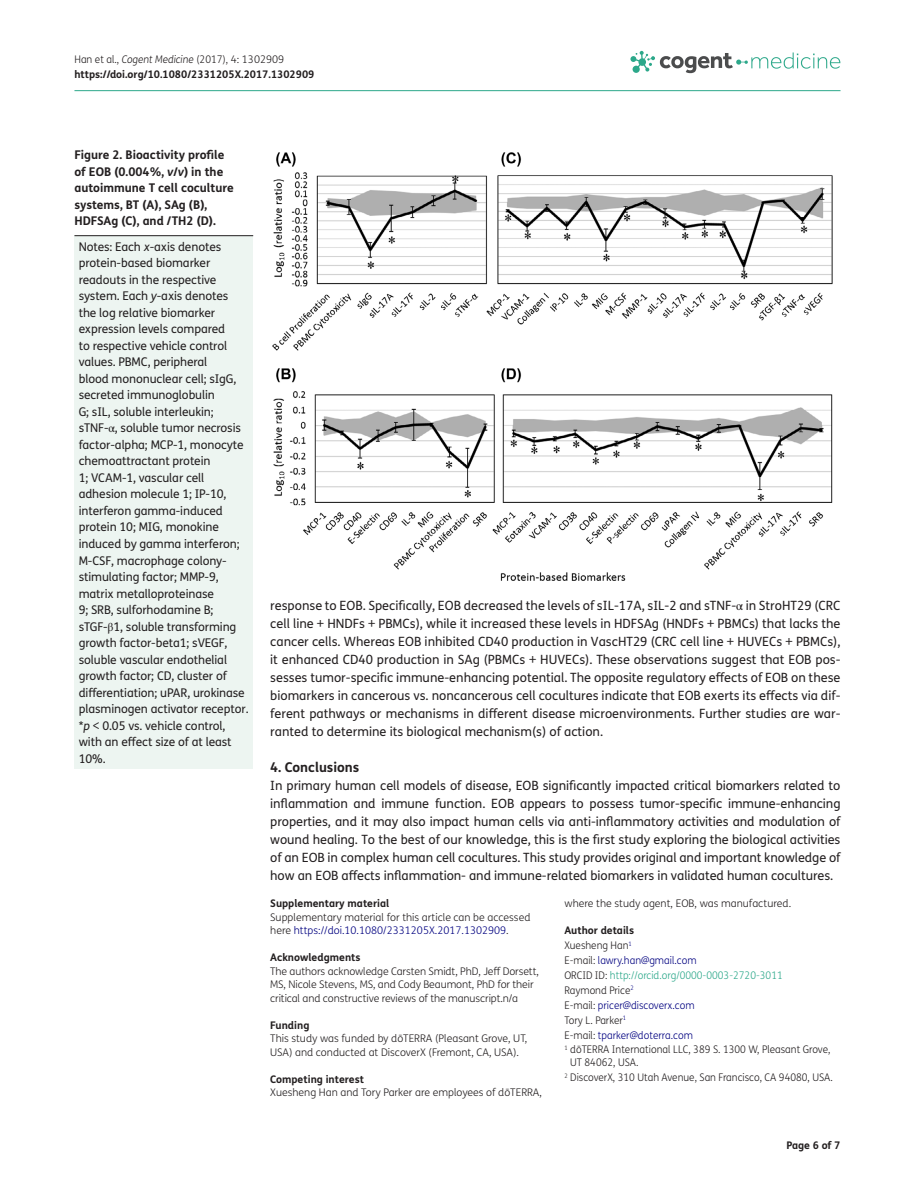
<style>
.page{position:relative;width:915px;height:1191px;background:#fff}
.page>*{position:absolute;margin:0;border:0;box-sizing:border-box;transform-origin:0 0}
.t1{font:700 13.5px "FS Me Pro";color:#231f20}
.t2{font:12.75px/18px "FS Me Pro";letter-spacing:-.005em;color:#231f20;text-align:justify}
.t3{font:12px/16.5px "FS Me Pro";letter-spacing:-.01em;color:#231f20}
.t4{font:700 12px/16.5px "FS Me Pro";color:#231f20}
.t5{font:300 10.5px/13.5px "FS Me Pro";color:#231f20}
.t6{font:300 10.5px/14.9px "FS Me Pro";color:#231f20;scale:.95 1}
.t7{font:700 10.5px/15px "FS Me Pro";color:#231f20}
.s1{font-weight:300}
.s2{font-weight:300;font-style:italic}
.s3{font-style:italic}
.s4{font-family:"STIX"}
.s5{color:#000080}
.s6{font-weight:700}
.s7{color:#2ca88a}
</style>
<div class="page">
<hr style="left:74px;top:90px;width:766px;height:1px;background:#2ca88a">
<svg style="left:630px;top:51px;width:210px;height:22px"></svg>
<div style="left:74px;top:236px;width:179px;height:532px;background:#edf5f1"></div>
<hr style="left:74px;top:235px;width:179px;height:1px;background:#231f20">
<img style="left:272px;top:152px;width:561px;height:429px">
<p class="t7" style="left:74px;top:51px;width:241px"><span class="s1">Han et al.,</span> <span class="s2">Cogent Medicine</span> <span class="s1">(2017), 4: 1302909 </span>https://doi.org/10.1080/2331205X.2017.1302909</p>
<p class="t4" style="left:74px;top:146px;width:161px">Figure 2. Bioactivity profile of EOB (0.004%, <span class="s3">v</span>/<span class="s3">v</span>) in the autoimmune T cell coculture systems, BT (A), SAg (B),<br>HDFSAg (C), and /TH2 (D).</p>
<p class="t3" style="left:79px;top:238px;width:171px">Notes: Each <span class="s3">x</span>-axis denotes protein-based biomarker readouts in the respective system. Each <span class="s3">y</span>-axis denotes the log relative biomarker expression levels compared<br>to respective vehicle control values. PBMC, peripheral<br>blood mononuclear cell; sIgG, secreted immunoglobulin<br>G; sIL, soluble interleukin; sTNF-<span class="s4">α</span>, soluble tumor necrosis factor-alpha; MCP-1, monocyte chemoattractant protein<br>1; VCAM-1, vascular cell adhesion molecule 1; IP-10, interferon gamma-induced protein 10; MIG, monokine induced by gamma interferon;<br>M-CSF, macrophage colony&shy;stimulating factor; MMP-9, matrix metalloproteinase<br>9; SRB, sulforhodamine B; sTGF-<span class="s4">β</span>1, soluble transforming growth factor-beta1; sVEGF, soluble vascular endothelial growth factor; CD, cluster of differentiation; uPAR, urokinase plasminogen activator receptor. *<span class="s3">p</span> &lt; 0.05 vs. vehicle control, with an effect size of at least<br>10%.</p>
<p class="t2" style="left:270px;top:596px;width:571px">response to EOB. Specifically, EOB decreased the levels of sIL-17A, sIL-2 and sTNF-<span class="s4">α</span> in StroHT29 (CRC cell line + HNDFs + PBMCs), while it increased these levels in HDFSAg (HNDFs + PBMCs) that lacks the cancer cells. Whereas EOB inhibited CD40 production in VascHT29 (CRC cell line + HUVECs + PBMCs), it enhanced CD40 production in SAg (PBMCs + HUVECs). These observations suggest that EOB pos&shy;sesses tumor-specific immune-enhancing potential. The opposite regulatory effects of EOB on these biomarkers in cancerous vs. noncancerous cell cocultures indicate that EOB exerts its effects via dif&shy;ferent pathways or mechanisms in different disease microenvironments. Further studies are war&shy;ranted to determine its biological mechanism(s) of action.</p>
<p class="t1" style="left:270px;top:757px;width:91px">4. Conclusions</p>
<p class="t2" style="left:270px;top:776px;width:571px">In primary human cell models of disease, EOB significantly impacted critical biomarkers related to inflammation and immune function. EOB appears to possess tumor-specific immune-enhancing properties, and it may also impact human cells via anti-inflammatory activities and modulation of wound healing. To the best of our knowledge, this is the first study exploring the biological activities of an EOB in complex human cell cocultures. This study provides original and important knowledge of how an EOB affects inflammation- and immune-related biomarkers in validated human cocultures.</p>
<p class="t7" style="left:270px;top:895px;width:120px">Supplementary material</p>
<p class="t5" style="left:270px;top:910px;width:261px">Supplementary material for this article can be accessed here <span class="s5">https://doi.10.1080/2331205X.2017.1302909</span>.</p>
<p class="t7" style="left:270px;top:949px;width:92px">Acknowledgments</p>
<p class="t5" style="left:270px;top:964px;width:270px">The authors acknowledge Carsten Smidt, PhD, Jeff Dorsett,<br>MS, Nicole Stevens, MS, and Cody Beaumont, PhD for their critical and constructive reviews of the manuscript.n/a</p>
<p class="t7" style="left:270px;top:1017px;width:41px">Funding</p>
<p class="t5" style="left:270px;top:1031px;width:258px">This study was funded by dōTERRA (Pleasant Grove, UT,<br>USA) and conducted at DiscoverX (Fremont, CA, USA).</p>
<p class="t7" style="left:270px;top:1071px;width:95px">Competing interest</p>
<p class="t5" style="left:270px;top:1085px;width:273px">Xuesheng Han and Tory Parker are employees of dōTERRA,</p>
<p class="t5" style="left:564px;top:896px;width:228px">where the study agent, EOB, was manufactured.</p>
<p class="t6" style="left:564px;top:923px;width:281px"><span class="s6">Author details<br></span>Xuesheng Han<sup>1<br></sup>E-mail: <span class="s5">lawry.han@gmail.com<br></span>ORCID ID: <span class="s7">http://orcid.org/0000-0003-2720-3011<br></span>Raymond Price<sup>2<br></sup>E-mail: <span class="s5">pricer@discoverx.com<br></span>Tory L. Parker<sup>1<br></sup>E-mail: <span class="s5">tparker@doterra.com<br></span><sup>1</sup> dōTERRA International LLC, 389 S. 1300 W, Pleasant Grove,</p>
<p class="t6" style="left:564px;top:1054px;width:284px;text-indent:6px">UT 84062, USA.<br><sup>2</sup> DiscoverX, 310 Utah Avenue, San Francisco, CA 94080, USA.</p>
<p class="t7" style="left:786px;top:1137px;width:56px">Page 6 of 7</p>
</div>
